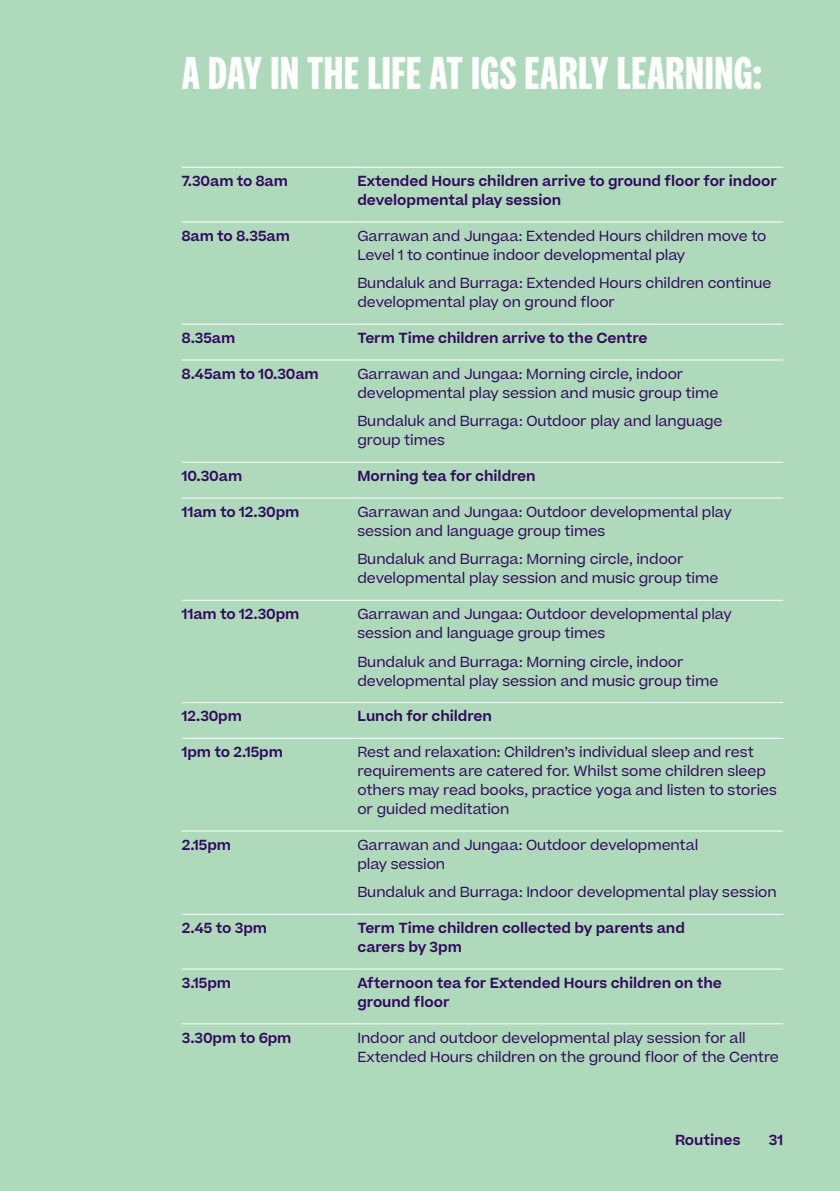
<style>
.page{position:relative;width:840px;height:1191px;background:#fff}
.page>*{position:absolute;margin:0;border:0;box-sizing:border-box;transform-origin:0 0}
.Heading_-_small{font:700 48px "National 2 Cmp";letter-spacing:.01em;color:#fff}
.Body_-_small{font:14px/19px "Beatrice";letter-spacing:-.005em;color:#340a5e}
.Body_-_small-2{font:600 14px/19px "Beatrice";letter-spacing:-.005em;color:#340a5e}
</style>
<div class="page">
<div style="left:0;top:0;width:839px;height:1191px;background:#aedabb"></div>
<hr style="left:182px;top:167px;width:175px;height:1px;background:#fff">
<hr style="left:357px;top:167px;width:425px;height:1px;background:#fff">
<hr style="left:182px;top:221px;width:175px;height:1px;background:#fff">
<hr style="left:357px;top:221px;width:425px;height:1px;background:#fff">
<hr style="left:182px;top:324px;width:175px;height:1px;background:#fff">
<hr style="left:357px;top:324px;width:425px;height:1px;background:#fff">
<hr style="left:182px;top:359px;width:175px;height:1px;background:#fff">
<hr style="left:357px;top:359px;width:425px;height:1px;background:#fff">
<hr style="left:182px;top:462px;width:175px;height:1px;background:#fff">
<hr style="left:357px;top:462px;width:425px;height:1px;background:#fff">
<hr style="left:182px;top:497px;width:175px;height:1px;background:#fff">
<hr style="left:357px;top:497px;width:425px;height:1px;background:#fff">
<hr style="left:182px;top:600px;width:175px;height:1px;background:#fff">
<hr style="left:357px;top:600px;width:425px;height:1px;background:#fff">
<hr style="left:182px;top:702px;width:175px;height:1px;background:#fff">
<hr style="left:357px;top:702px;width:425px;height:1px;background:#fff">
<hr style="left:182px;top:738px;width:175px;height:1px;background:#fff">
<hr style="left:357px;top:738px;width:425px;height:1px;background:#fff">
<hr style="left:182px;top:830px;width:175px;height:1px;background:#fff">
<hr style="left:357px;top:830px;width:425px;height:1px;background:#fff">
<hr style="left:182px;top:913px;width:175px;height:1px;background:#fff">
<hr style="left:357px;top:913px;width:425px;height:1px;background:#fff">
<hr style="left:182px;top:968px;width:175px;height:1px;background:#fff">
<hr style="left:357px;top:968px;width:425px;height:1px;background:#fff">
<hr style="left:182px;top:1023px;width:175px;height:1px;background:#fff">
<hr style="left:357px;top:1023px;width:425px;height:1px;background:#fff">
<p class="Heading_-_small" style="left:182px;top:47px;width:581px">A DAY IN THE LIFE AT IGS EARLY LEARNING:</p>
<p class="Body_-_small-2" style="left:182px;top:171px;width:108px">7.30am to 8am</p>
<p class="Body_-_small-2" style="left:357px;top:171px;width:421px">Extended Hours children arrive to ground floor for indoor developmental play session</p>
<p class="Body_-_small-2" style="left:182px;top:225px;width:109px">8am to 8.35am</p>
<p class="Body_-_small" style="left:357px;top:225px;width:410px">Garrawan and Jungaa: Extended Hours children move to<br>Level 1 to continue indoor developmental play</p>
<p class="Body_-_small" style="left:357px;top:273px;width:415px">Bundaluk and Burraga: Extended Hours children continue developmental play on ground floor</p>
<p class="Body_-_small-2" style="left:182px;top:328px;width:55px">8.35am</p>
<p class="Body_-_small-2" style="left:357px;top:328px;width:291px">Term Time children arrive to the Centre</p>
<p class="Body_-_small-2" style="left:182px;top:363px;width:138px">8.45am to 10.30am</p>
<p class="Body_-_small" style="left:357px;top:363px;width:362px">Garrawan and Jungaa: Morning circle, indoor developmental play session and music group time</p>
<p class="Body_-_small" style="left:357px;top:410px;width:366px">Bundaluk and Burraga: Outdoor play and language group times</p>
<p class="Body_-_small-2" style="left:182px;top:465px;width:62px">10.30am</p>
<p class="Body_-_small-2" style="left:357px;top:465px;width:180px">Morning tea for children</p>
<p class="Body_-_small-2" style="left:182px;top:501px;width:119px">11am to 12.30pm</p>
<p class="Body_-_small" style="left:357px;top:501px;width:375px">Garrawan and Jungaa: Outdoor developmental play session and language group times</p>
<p class="Body_-_small" style="left:357px;top:548px;width:362px">Bundaluk and Burraga: Morning circle, indoor developmental play session and music group time</p>
<p class="Body_-_small-2" style="left:182px;top:603px;width:119px">11am to 12.30pm</p>
<p class="Body_-_small" style="left:357px;top:603px;width:375px">Garrawan and Jungaa: Outdoor developmental play session and language group times</p>
<p class="Body_-_small" style="left:357px;top:651px;width:362px">Bundaluk and Burraga: Morning circle, indoor developmental play session and music group time</p>
<p class="Body_-_small-2" style="left:182px;top:706px;width:62px">12.30pm</p>
<p class="Body_-_small-2" style="left:357px;top:706px;width:136px">Lunch for children</p>
<p class="Body_-_small-2" style="left:182px;top:741px;width:102px">1pm to 2.15pm</p>
<p class="Body_-_small" style="left:357px;top:741px;width:421px">Rest and relaxation: Children’s individual sleep and rest requirements are catered for. Whilst some children sleep others may read books, practice yoga and listen to stories or guided meditation</p>
<p class="Body_-_small-2" style="left:182px;top:834px;width:51px">2.15pm</p>
<p class="Body_-_small" style="left:357px;top:834px;width:342px">Garrawan and Jungaa: Outdoor developmental play session</p>
<p class="Body_-_small" style="left:357px;top:881px;width:420px">Bundaluk and Burraga: Indoor developmental play session</p>
<p class="Body_-_small-2" style="left:182px;top:917px;width:87px">2.45 to 3pm</p>
<p class="Body_-_small-2" style="left:357px;top:917px;width:329px">Term Time children collected by parents and carers by 3pm</p>
<p class="Body_-_small-2" style="left:182px;top:972px;width:51px">3.15pm</p>
<p class="Body_-_small-2" style="left:357px;top:972px;width:366px">Afternoon tea for Extended Hours children on the ground floor</p>
<p class="Body_-_small-2" style="left:182px;top:1027px;width:111px">3.30pm to 6pm</p>
<p class="Body_-_small" style="left:357px;top:1027px;width:422px">Indoor and outdoor developmental play session for all<br>Extended Hours children on the ground floor of the Centre</p>
<p class="Body_-_small-2" style="left:674px;top:1129px;width:67px">Routines</p>
<p class="Body_-_small-2" style="left:768px;top:1129px;width:16px">31</p>
</div>
